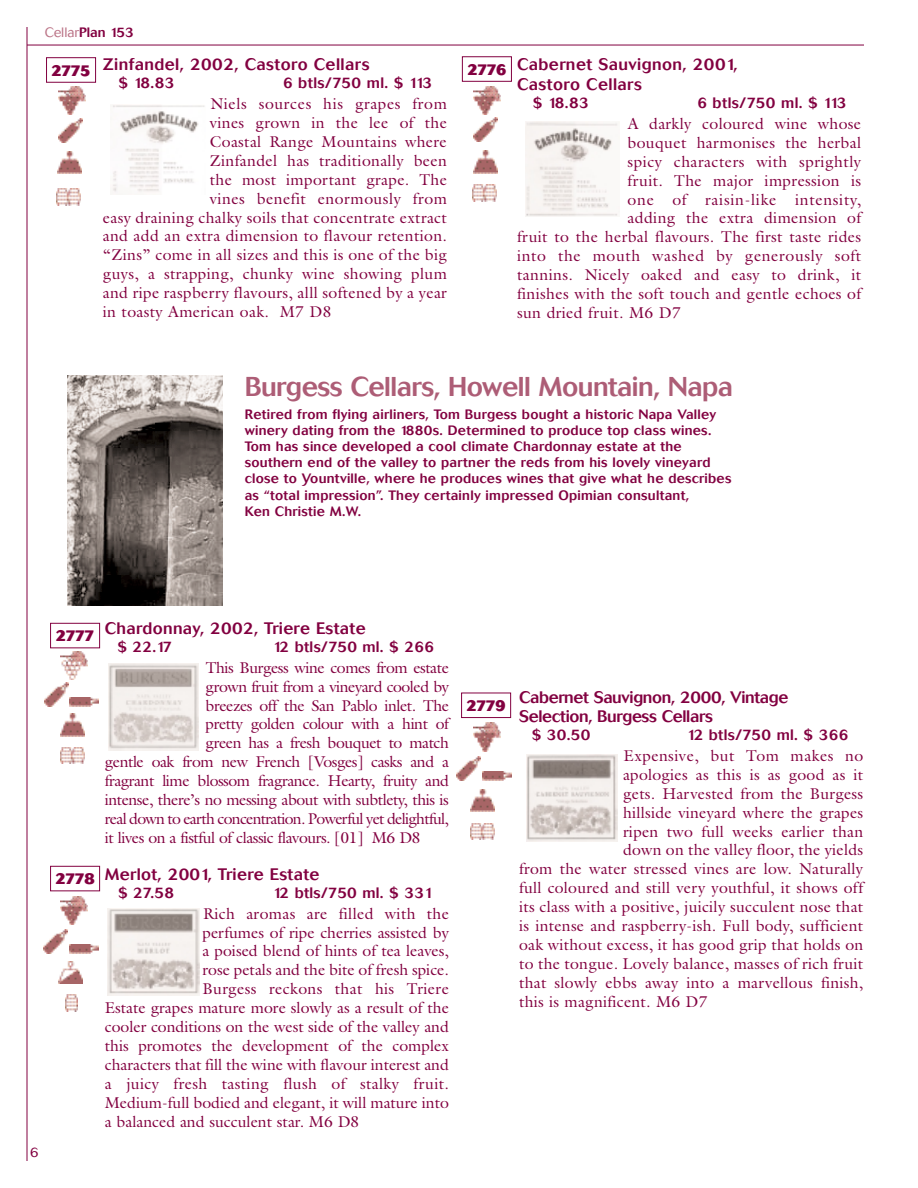
<style>
.page{position:relative;width:918px;height:1188px;background:#fff}
.page>*{position:absolute;margin:0;border:0;box-sizing:border-box;transform-origin:0 0}
.t1{font:500 27px "Cosmos";letter-spacing:-.02em;color:#ad5d76}
.t2{font:500 16.5px/19.8px "Cosmos";letter-spacing:.02em;color:#820040}
.t3{font:500 16.5px/19.8px "Cosmos";letter-spacing:-.02em;color:#820040}
.t4{font:15.75px "Galliard";letter-spacing:.015em;color:#820040}
.t5{font:15.75px "Galliard";letter-spacing:-.03em;color:#820040}
.t6{font:15.75px "Galliard";letter-spacing:.04em;color:#820040}
.t7{font:15.75px "Galliard";letter-spacing:-.045em;color:#820040}
.t8{font:15.75px "Galliard";letter-spacing:.045em;color:#820040}
.t9{font:500 15px "Cosmos";letter-spacing:.02em;color:#820040}
.t10{font:800 15px "Cosmos";letter-spacing:-.04em;color:#820040}
.t11{font:500 13.5px/16.2px "Cosmos";letter-spacing:.02em;color:#820040}
.t12{font:300 13.5px "Cosmos";color:#820040}
.s1{font-weight:300;color:#bb7487}
</style>
<div class="page">
<hr style="left:27px;top:45px;width:837px;height:1px;background:#820040">
<hr style="left:27px;top:27px;width:1px;height:1134px;background:#820040">
<svg style="left:526px;top:754px;width:92px;height:88px"></svg>
<img style="left:526px;top:755px;width:91px;height:86px">
<svg style="left:107px;top:909px;width:93px;height:87px"></svg>
<img style="left:108px;top:909px;width:91px;height:87px">
<div style="left:106px;top:663px;width:98px;height:89px;background:linear-gradient(to bottom,#fcfaf9,#fcfaf9)"></div>
<img style="left:109px;top:663px;width:90px;height:87px">
<div style="left:50px;top:623px;width:50px;height:25px;border:1px solid #820040"></div>
<div style="left:50px;top:866px;width:50px;height:25px;border:1px solid #820040"></div>
<div style="left:461px;top:693px;width:50px;height:25px;border:1px solid #820040"></div>
<img style="left:61px;top:651px;width:27px;height:29px">
<img style="left:61px;top:896px;width:27px;height:29px">
<img style="left:58px;top:961px;width:24px;height:23px">
<img style="left:525px;top:122px;width:93px;height:94px">
<img style="left:112px;top:105px;width:93px;height:88px">
<div style="left:462px;top:56px;width:50px;height:26px;border:1px solid #820040"></div>
<div style="left:46px;top:57px;width:50px;height:26px;border:1px solid #820040"></div>
<img style="left:68px;top:375px;width:155px;height:231px">
<img style="left:58px;top:86px;width:27px;height:29px">
<img style="left:59px;top:119px;width:24px;height:24px">
<img style="left:57px;top:151px;width:24px;height:23px">
<img style="left:57px;top:189px;width:24px;height:16px">
<img style="left:473px;top:86px;width:27px;height:29px">
<img style="left:473px;top:117px;width:24px;height:24px">
<img style="left:474px;top:151px;width:24px;height:22px">
<img style="left:473px;top:185px;width:24px;height:16px">
<img style="left:470px;top:789px;width:24px;height:23px">
<img style="left:45px;top:682px;width:24px;height:24px">
<img style="left:70px;top:698px;width:28px;height:9px">
<img style="left:61px;top:714px;width:24px;height:22px">
<img style="left:61px;top:747px;width:24px;height:17px">
<img style="left:44px;top:930px;width:24px;height:24px">
<img style="left:70px;top:945px;width:28px;height:9px">
<img style="left:65px;top:995px;width:12px;height:16px">
<img style="left:474px;top:723px;width:27px;height:28px">
<img style="left:457px;top:756px;width:24px;height:24px">
<img style="left:483px;top:771px;width:28px;height:9px">
<img style="left:471px;top:823px;width:24px;height:17px">
<p class="t11" style="left:45px;top:26px;width:91px"><span class="s1">Cellar</span>Plan 153</p>
<p class="t2" style="left:103px;top:56px;width:268px">Zinfandel, 2002, Castoro Cellars</p>
<p class="t9" style="left:119px;top:77px;width:57px">$ 18.83</p>
<p class="t9" style="left:283px;top:77px;width:151px">6 btls/750 ml. $ 113</p>
<p class="t6" style="left:210px;top:98px;width:238px">Niels sources his grapes from</p>
<p class="t4" style="left:210px;top:117px;width:239px">vines grown in the lee of the</p>
<p class="t4" style="left:210px;top:136px;width:239px">Coastal Range Mountains where</p>
<p class="t4" style="left:210px;top:154px;width:239px">Zinfandel has traditionally been</p>
<p class="t4" style="left:210px;top:173px;width:239px">the most important grape. The</p>
<p class="t4" style="left:210px;top:192px;width:239px">vines benefit enormously from</p>
<p class="t4" style="left:103px;top:211px;width:346px">easy draining chalky soils that concentrate extract</p>
<p class="t4" style="left:103px;top:230px;width:346px">and add an extra dimension to flavour retention.</p>
<p class="t4" style="left:103px;top:249px;width:346px">“Zins” come in all sizes and this is one of the big</p>
<p class="t4" style="left:103px;top:268px;width:346px">guys, a strapping, chunky wine showing plum</p>
<p class="t4" style="left:103px;top:287px;width:346px">and ripe raspberry flavours, alll softened by a year</p>
<p class="t4" style="left:103px;top:306px;width:230px">in toasty American oak. M7 D8</p>
<p class="t10" style="left:51px;top:65px;width:41px">2775</p>
<p class="t10" style="left:467px;top:64px;width:41px">2776</p>
<p class="t2" style="left:517px;top:56px;width:222px">Cabernet Sauvignon, 2001,<br>Castoro Cellars</p>
<p class="t9" style="left:533px;top:97px;width:57px">$ 18.83</p>
<p class="t9" style="left:697px;top:97px;width:151px">6 btls/750 ml. $ 113</p>
<p class="t4" style="left:628px;top:118px;width:235px">A darkly coloured wine whose</p>
<p class="t4" style="left:628px;top:136px;width:235px">bouquet harmonises the herbal</p>
<p class="t4" style="left:628px;top:155px;width:235px">spicy characters with sprightly</p>
<p class="t4" style="left:628px;top:174px;width:235px">fruit. The major impression is</p>
<p class="t8" style="left:628px;top:193px;width:235px">one of raisin-like intensity,</p>
<p class="t4" style="left:628px;top:212px;width:235px">adding the extra dimension of</p>
<p class="t4" style="left:517px;top:231px;width:346px">fruit to the herbal flavours. The first taste rides</p>
<p class="t6" style="left:517px;top:250px;width:346px">into the mouth washed by generously soft</p>
<p class="t4" style="left:517px;top:269px;width:346px">tannins. Nicely oaked and easy to drink, it</p>
<p class="t4" style="left:517px;top:288px;width:346px">finishes with the soft touch and gentle echoes of</p>
<p class="t4" style="left:517px;top:307px;width:165px">sun dried fruit. M6 D7</p>
<h1 class="t1" style="left:245px;top:377px;width:490px">Burgess Cellars, Howell Mountain, Napa</h1>
<p class="t11" style="left:245px;top:407px;width:488px">Retired from flying airliners, Tom Burgess bought a historic Napa Valley winery dating from the 1880s. Determined to produce top class wines.<br>Tom has since developed a cool climate Chardonnay estate at the southern end of the valley to partner the reds from his lovely vineyard close to Yountville, where he produces wines that give what he describes as “total impression”. They certainly impressed Opimian consultant,<br>Ken Christie M.W.</p>
<p class="t12" style="left:30px;top:1147px;width:10px">6</p>
<p class="t10" style="left:56px;top:631px;width:40px">2777</p>
<p class="t10" style="left:56px;top:874px;width:41px">2778</p>
<p class="t2" style="left:105px;top:620px;width:262px">Chardonnay, 2002, Triere Estate</p>
<p class="t9" style="left:117px;top:642px;width:56px">$ 22.17</p>
<p class="t9" style="left:273px;top:642px;width:163px">12 btls/750 ml. $ 266</p>
<p class="t5" style="left:206px;top:661px;width:245px">This Burgess wine comes from estate</p>
<p class="t5" style="left:206px;top:680px;width:245px">grown fruit from a vineyard cooled by</p>
<p class="t5" style="left:206px;top:699px;width:245px">breezes off the San Pablo inlet. The</p>
<p class="t5" style="left:206px;top:718px;width:245px">pretty golden colour with a hint of</p>
<p class="t5" style="left:206px;top:737px;width:245px">green has a fresh bouquet to match</p>
<p class="t5" style="left:105px;top:756px;width:346px">gentle oak from new French [Vosges] casks and a</p>
<p class="t5" style="left:105px;top:775px;width:346px">fragrant lime blossom fragrance. Hearty, fruity and</p>
<p class="t5" style="left:105px;top:794px;width:346px">intense, there’s no messing about with subtlety, this is</p>
<p class="t7" style="left:105px;top:813px;width:346px">real down to earth concentration. Powerful yet delightful,</p>
<p class="t5" style="left:105px;top:832px;width:317px">it lives on a fistful of classic flavours. [01] M6 D8</p>
<p class="t2" style="left:105px;top:866px;width:216px">Merlot, 2001, Triere Estate</p>
<p class="t9" style="left:118px;top:887px;width:57px">$ 27.58</p>
<p class="t9" style="left:273px;top:887px;width:163px">12 btls/750 ml. $ 331</p>
<p class="t4" style="left:203px;top:907px;width:247px">Rich aromas are filled with the</p>
<p class="t4" style="left:203px;top:926px;width:248px">perfumes of ripe cherries assisted by</p>
<p class="t4" style="left:203px;top:945px;width:248px">a poised blend of hints of tea leaves,</p>
<p class="t4" style="left:203px;top:964px;width:248px">rose petals and the bite of fresh spice.</p>
<p class="t4" style="left:203px;top:983px;width:248px">Burgess reckons that his Triere</p>
<p class="t4" style="left:105px;top:1002px;width:346px">Estate grapes mature more slowly as a result of the</p>
<p class="t4" style="left:105px;top:1021px;width:346px">cooler conditions on the west side of the valley and</p>
<p class="t4" style="left:105px;top:1040px;width:346px">this promotes the development of the complex</p>
<p class="t4" style="left:105px;top:1059px;width:346px">characters that fill the wine with flavour interest and</p>
<p class="t4" style="left:105px;top:1077px;width:346px">a juicy fresh tasting flush of stalky fruit.</p>
<p class="t4" style="left:105px;top:1096px;width:346px">Medium-full bodied and elegant, it will mature into</p>
<p class="t4" style="left:105px;top:1115px;width:256px">a balanced and succulent star. M6 D8</p>
<p class="t10" style="left:467px;top:700px;width:41px">2779</p>
<p class="t3" style="left:519px;top:688px;width:271px">Cabernet Sauvignon, 2000, Vintage<br>Selection, Burgess Cellars</p>
<p class="t9" style="left:532px;top:730px;width:60px">$ 30.50</p>
<p class="t9" style="left:687px;top:730px;width:163px">12 btls/750 ml. $ 366</p>
<p class="t4" style="left:624px;top:750px;width:241px">Expensive, but Tom makes no</p>
<p class="t4" style="left:623px;top:769px;width:242px">apologies as this is as good as it</p>
<p class="t4" style="left:623px;top:787px;width:242px">gets. Harvested from the Burgess</p>
<p class="t4" style="left:623px;top:806px;width:242px">hillside vineyard where the grapes</p>
<p class="t4" style="left:623px;top:825px;width:242px">ripen two full weeks earlier than</p>
<p class="t4" style="left:623px;top:844px;width:242px">down on the valley floor, the yields</p>
<p class="t4" style="left:519px;top:863px;width:346px">from the water stressed vines are low. Naturally</p>
<p class="t4" style="left:519px;top:882px;width:346px">full coloured and still very youthful, it shows off</p>
<p class="t4" style="left:519px;top:901px;width:346px">its class with a positive, juicily succulent nose that</p>
<p class="t4" style="left:519px;top:920px;width:346px">is intense and raspberry-ish. Full body, sufficient</p>
<p class="t4" style="left:519px;top:939px;width:346px">oak without excess, it has good grip that holds on</p>
<p class="t4" style="left:519px;top:958px;width:346px">to the tongue. Lovely balance, masses of rich fruit</p>
<p class="t4" style="left:519px;top:976px;width:346px">that slowly ebbs away into a marvellous finish,</p>
<p class="t4" style="left:519px;top:995px;width:190px">this is magnificent. M6 D7</p>
</div>
